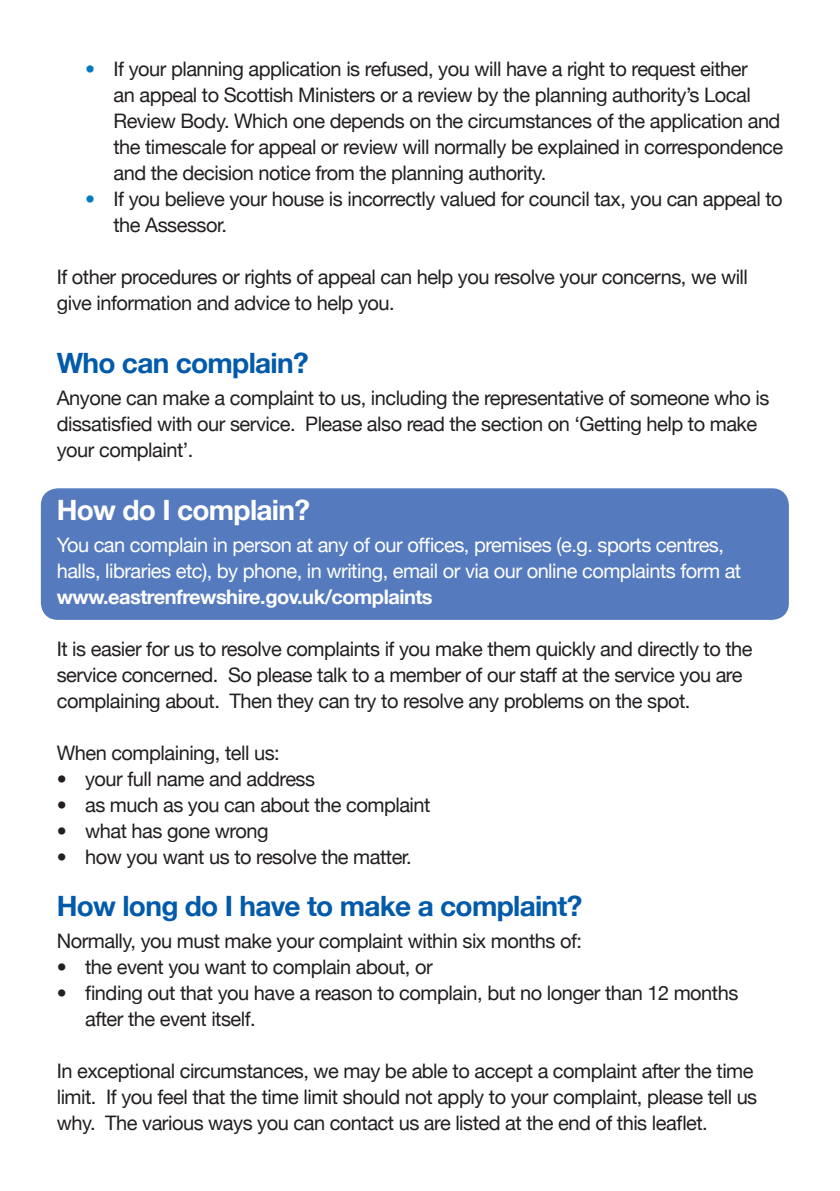
<style>
.page{position:relative;width:840px;height:1191px;background:#fff}
.page>*{position:absolute;margin:0;border:0;box-sizing:border-box;transform-origin:0 0}
.t1{font:700 28px "Helvetica Neue";letter-spacing:-.025em;color:#015aaa}
.t2{font:700 28px "Helvetica Neue";letter-spacing:-.025em;color:#fff}
.t3{font:20px/26px "Helvetica Neue";letter-spacing:-.025em;color:#231f20}
.t4{font:20px/26px "Helvetica Neue";letter-spacing:-.025em;color:#fff}
.t5{font:700 20px "Helvetica Neue";letter-spacing:-.025em;color:#fff}
.s1{color:#007ac2}
</style>
<div class="page">
<div style="left:41px;top:488px;width:747px;height:132px;background:#557bbe;border-radius:17px"></div>
<p class="t3" style="left:113px;top:54px;width:671px;text-indent:-28px"><span class="s1">•</span> If your planning application is refused, you will have a right to request either<br>an appeal to Scottish Ministers or a review by the planning authority’s Local Review Body. Which one depends on the circumstances of the application and the timescale for appeal or review will normally be explained in correspondence and the decision notice from the planning authority.</p>
<p class="t3" style="left:113px;top:184px;width:670px;text-indent:-28px"><span class="s1">•</span> If you believe your house is incorrectly valued for council tax, you can appeal to the Assessor.</p>
<p class="t3" style="left:57px;top:262px;width:692px">If other procedures or rights of appeal can help you resolve your concerns, we will give information and advice to help you.</p>
<p class="t1" style="left:57px;top:338px;width:253px">Who can complain?</p>
<p class="t3" style="left:57px;top:383px;width:714px">Anyone can make a complaint to us, including the representative of someone who is dissatisfied with our service. Please also read the section on ‘Getting help to make your complaint’.</p>
<p class="t2" style="left:57px;top:485px;width:254px">How do I complain?</p>
<p class="t4" style="left:57px;top:530px;width:685px">You can complain in person at any of our offices, premises (e.g. sports centres, halls, libraries etc), by phone, in writing, email or via our online complaints form at</p>
<p class="t5" style="left:57px;top:579px;width:377px">www.eastrenfrewshire.gov.uk/complaints</p>
<p class="t3" style="left:57px;top:634px;width:697px">It is easier for us to resolve complaints if you make them quickly and directly to the service concerned. So please talk to a member of our staff at the service you are complaining about. Then they can try to resolve any problems on the spot.</p>
<p class="t3" style="left:57px;top:738px;width:224px">When complaining, tell us:</p>
<p class="t3" style="left:57px;top:764px;width:260px">• your full name and address</p>
<p class="t3" style="left:57px;top:790px;width:375px">• as much as you can about the complaint</p>
<p class="t3" style="left:57px;top:816px;width:213px">• what has gone wrong</p>
<p class="t3" style="left:57px;top:842px;width:356px">• how you want us to resolve the matter.</p>
<p class="t1" style="left:57px;top:880px;width:526px">How long do I have to make a complaint?</p>
<p class="t3" style="left:57px;top:926px;width:526px">Normally, you must make your complaint within six months of:</p>
<p class="t3" style="left:57px;top:952px;width:377px">• the event you want to complain about, or</p>
<p class="t3" style="left:85px;top:978px;width:654px;text-indent:-28px">• finding out that you have a reason to complain, but no longer than 12 months after the event itself.</p>
<p class="t3" style="left:57px;top:1056px;width:701px">In exceptional circumstances, we may be able to accept a complaint after the time limit. If you feel that the time limit should not apply to your complaint, please tell us why. The various ways you can contact us are listed at the end of this leaflet.</p>
</div>
